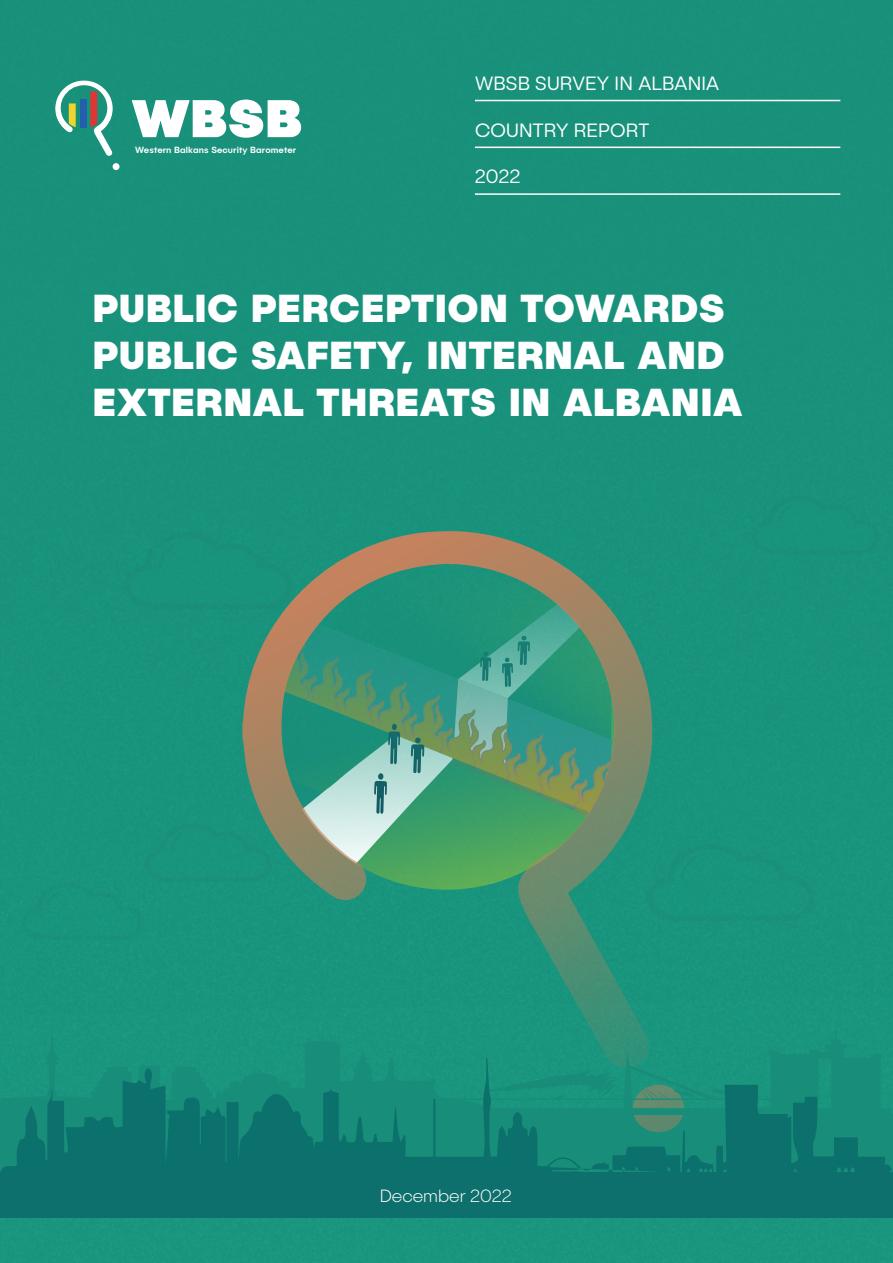
<style>
.page{position:relative;width:893px;height:1263px;background:#188c78}
.page>*{position:absolute;margin:0;border:0;box-sizing:border-box;transform-origin:0 0}
.t1{font:900 52.65px "Publica Sans";color:#fff}
.t2{font:800 39px/46.8px "Publica Sans";letter-spacing:.01em;color:#fff}
.t3{font:300 19.5px "Publica Sans";letter-spacing:.01em;color:#fff}
.t4{font:200 18px "Publica Sans";color:#fff}
.t5{font:500 9px "Publica Sans";letter-spacing:.01em;color:#fff}
</style>
<div class="page">
<svg style="left:242px;top:616px;width:411px;height:409px"></svg>
<div style="left:0;top:1025px;width:891px;height:40px;background:#1a957e"></div>
<svg style="left:552px;top:1065px;width:341px;height:117px"></svg>
<div style="left:0;top:1172px;width:892px;height:45px;background:#0e706c"></div>
<svg style="left:0;top:1058px;width:552px;height:114px"></svg>
<svg style="left:645px;top:842px;width:171px;height:79px"></svg>
<svg style="left:20px;top:531px;width:595px;height:409px"></svg>
<hr style="left:475px;top:100px;width:365px;height:1px;background:#fff">
<hr style="left:475px;top:147px;width:365px;height:1px;background:#fff">
<hr style="left:475px;top:193px;width:365px;height:2px;background:#fff">
<div style="left:113px;top:163px;width:7px;height:7px;background:#fff;border-radius:50%"></div>
<svg style="left:55px;top:81px;width:58px;height:75px"></svg>
<h1 class="t1" style="left:131px;top:82px;width:173px">WBSB</h1>
<p class="t5" style="left:135px;top:144px;width:162px">Western Balkans Security Barometer</p>
<p class="t3" style="left:475px;top:71px;width:246px">WBSB SURVEY IN ALBANIA</p>
<p class="t3" style="left:475px;top:118px;width:176px">COUNTRY REPORT</p>
<p class="t3" style="left:475px;top:165px;width:47px">2022</p>
<p class="t2" style="left:93px;top:283px;width:651px">PUBLIC PERCEPTION TOWARDS<br>PUBLIC SAFETY, INTERNAL AND<br>EXTERNAL THREATS IN ALBANIA</p>
<p class="t4" style="left:380px;top:1184px;width:134px">December 2022</p>
</div>
